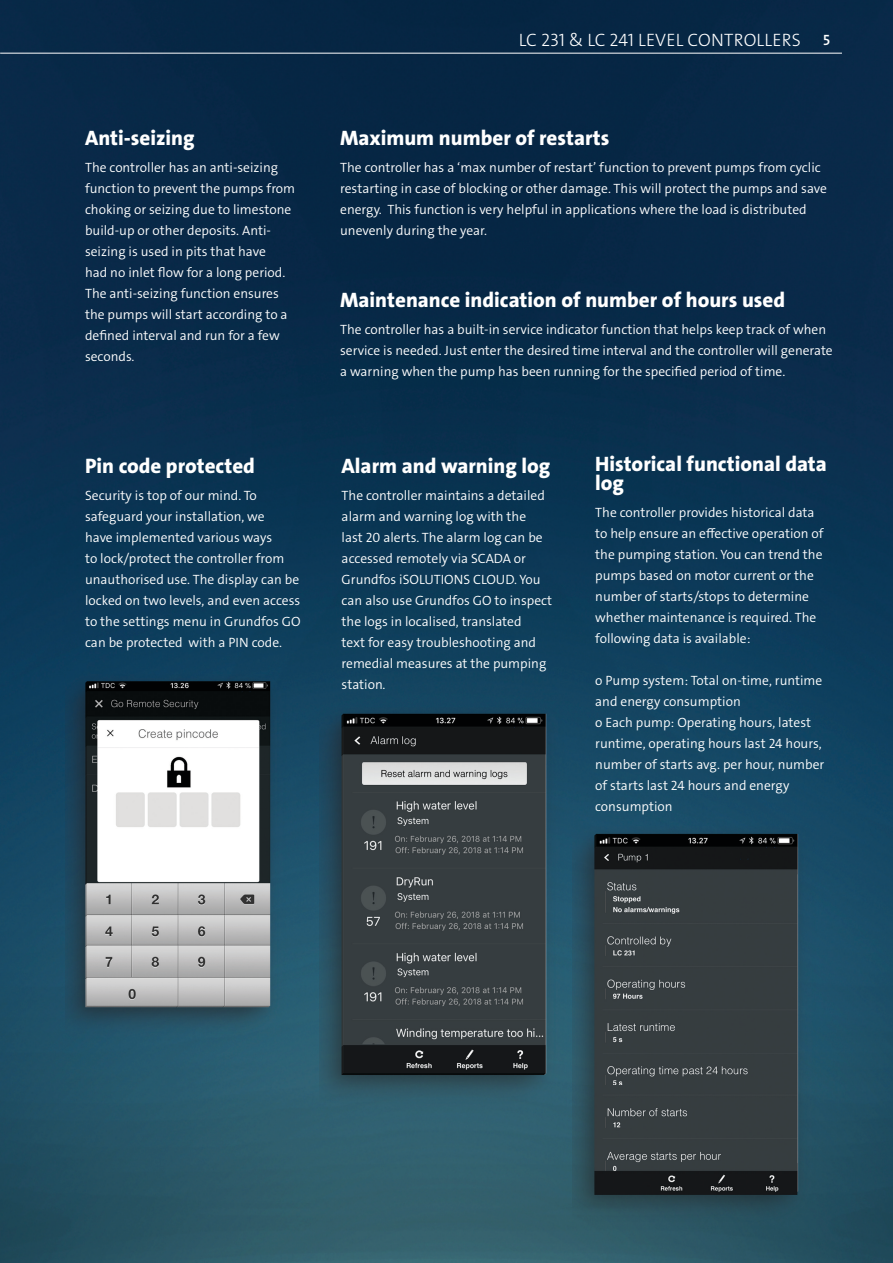
<style>
.page{position:relative;width:893px;height:1263px;background:#fff}
.page>*{position:absolute;margin:0;border:0;box-sizing:border-box;transform-origin:0 0}
.t1{font:21px/19.5px "Grundfos The Sans V2 OT 8 XB";color:#fff}
.t2{font:18px "Grundfos The Sans V2 OT 3 L";letter-spacing:.015em;color:#fff}
.t3{font:13.5px/21px "Grundfos The Sans V2 OT 4 SL";color:#fff}
.s1{font-family:"Grundfos The Sans V2 OT 6 SB";font-size:15px}
</style>
<div class="page">
<img style="left:0;top:0;width:893px;height:1263px">
<img style="left:66px;top:675px;width:223px;height:377px">
<img style="left:320px;top:707px;width:247px;height:417px">
<img style="left:573px;top:826px;width:246px;height:416px">
<hr style="left:0;top:53px;width:842px;height:1px;background:#fff">
<h1 class="t1" style="left:85px;top:129px;width:111px">Anti-seizing</h1>
<p class="t3" style="left:85px;top:157px;width:212px">The controller has an anti-seizing function to prevent the pumps from choking or seizing due to limestone build-up or other deposits. Anti&shy;seizing is used in pits that have<br>had no inlet flow for a long period.<br>The anti-seizing function ensures the pumps will start according to a defined interval and run for a few seconds.</p>
<h1 class="t1" style="left:85px;top:456px;width:171px">Pin code protected</h1>
<p class="t3" style="left:85px;top:485px;width:217px">Security is top of our mind. To safeguard your installation, we<br>have implemented various ways<br>to lock/protect the controller from unauthorised use. The display can be locked on two levels, and even access to the settings menu in Grundfos GO can be protected with a PIN code.</p>
<h2 class="t2" style="left:519px;top:28px;width:313px">LC 231 &amp; LC 241 LEVEL CONTROLLERS <span class="s1">5</span></h2>
<h1 class="t1" style="left:340px;top:129px;width:271px">Maximum number of restarts</h1>
<p class="t3" style="left:340px;top:157px;width:488px">The controller has a ‘max number of restart’ function to prevent pumps from cyclic restarting in case of blocking or other damage. This will protect the pumps and save energy. This function is very helpful in applications where the load is distributed unevenly during the year.</p>
<h1 class="t1" style="left:340px;top:291px;width:446px">Maintenance indication of number of hours used</h1>
<p class="t3" style="left:340px;top:319px;width:494px">The controller has a built-in service indicator function that helps keep track of when service is needed. Just enter the desired time interval and the controller will generate a warning when the pump has been running for the specified period of time.</p>
<h1 class="t1" style="left:342px;top:456px;width:210px">Alarm and warning log</h1>
<p class="t3" style="left:342px;top:485px;width:212px">The controller maintains a detailed alarm and warning log with the<br>last 20 alerts. The alarm log can be accessed remotely via SCADA or<br>Grundfos iSOLUTIONS CLOUD. You can also use Grundfos GO to inspect the logs in localised, translated<br>text for easy troubleshooting and remedial measures at the pumping station.</p>
<h1 class="t1" style="left:595px;top:454px;width:233px">Historical functional data log</h1>
<p class="t3" style="left:595px;top:502px;width:230px">The controller provides historical data to help ensure an effective operation of the pumping station. You can trend the pumps based on motor current or the number of starts/stops to determine whether maintenance is required. The following data is available:</p>
<p class="t3" style="left:595px;top:670px;width:231px">o Pump system: Total on-time, runtime and energy consumption<br>o Each pump: Operating hours, latest runtime, operating hours last 24 hours, number of starts avg. per hour, number of starts last 24 hours and energy consumption</p>
</div>
